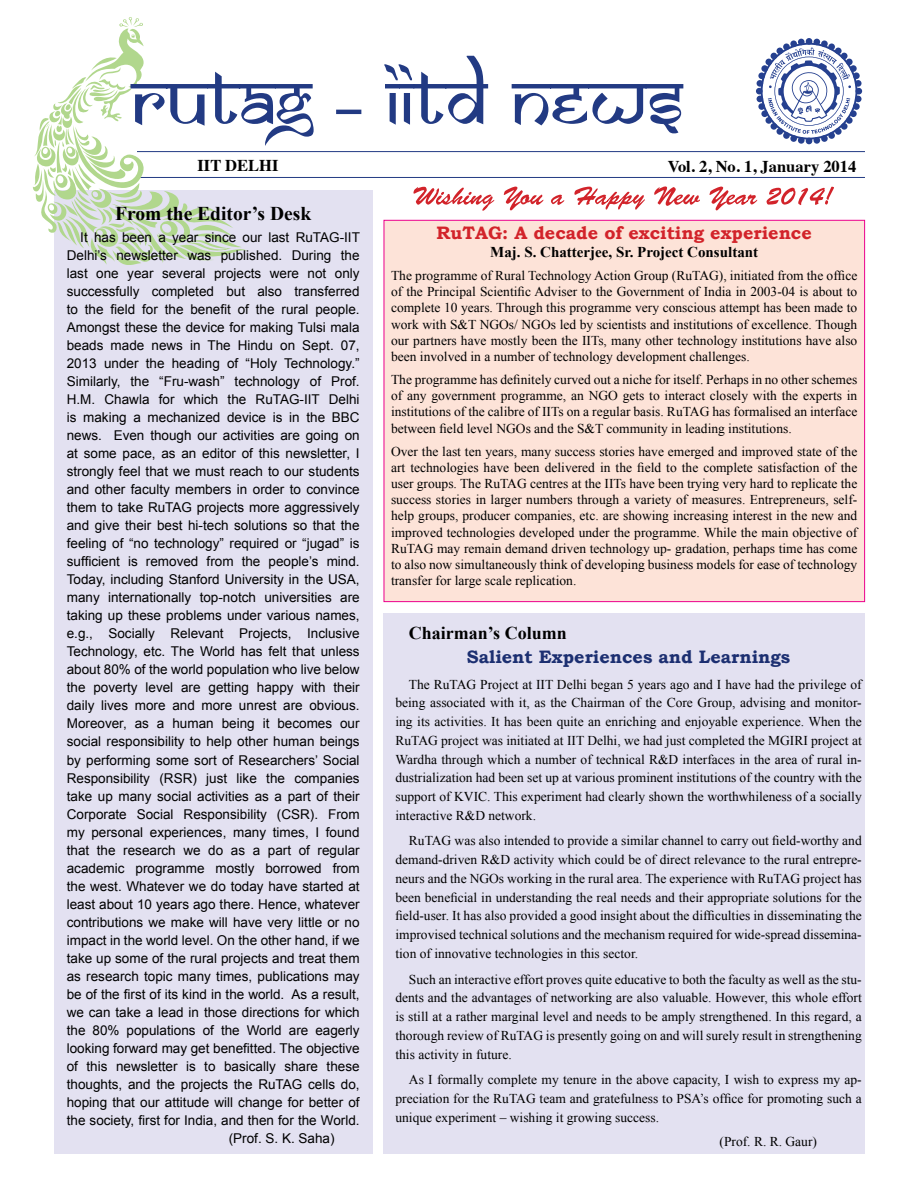
<style>
.page{position:relative;width:919px;height:1204px;background:#fff}
.page>*{position:absolute;margin:0;border:0;box-sizing:border-box;transform-origin:0 0}
.t1{font:700 19.5px "Times New Roman";color:#000}
.t2{font:700 18px "Bookman Old Style";color:#d2232a}
.t3{font:700 18px "Bookman Old Style";color:#1c2f71}
.t4{font:700 18px "Times New Roman";color:#000}
.t5{font:700 16.5px "Times";color:#000}
.t6{font:700 15px "Times New Roman";color:#000}
.t7{font:13.5px/18.8px "Times New Roman";color:#000;text-align:justify}
.t8{font:13.5px "Arial";color:#000}
</style>
<div class="page">
<hr style="left:137px;top:151px;width:728px;height:1px;background:#223a83">
<hr style="left:137px;top:177px;width:728px;height:1px;background:#223a83">
<div style="left:384px;top:220px;width:481px;height:382px;background:#fde3d8;border:1px solid #ec008c"></div>
<div style="left:384px;top:613px;width:480px;height:540px;background:#e3e1f1"></div>
<div style="left:54px;top:190px;width:318px;height:963px;background:#e3e1f1"></div>
<svg style="left:33px;top:17px;width:214px;height:247px"></svg>
<svg style="left:130px;top:56px;width:553px;height:90px"></svg>
<svg style="left:756px;top:39px;width:105px;height:105px"></svg>
<svg style="left:413px;top:186px;width:421px;height:25px"></svg>
<p class="t5" style="left:198px;top:149px;width:82px">IIT DELHI</p>
<h1 class="t1" style="left:115px;top:199px;width:197px">From the Editor’s Desk</h1>
<p class="t8" style="left:80px;top:230px;width:281px">It has been a year since our last RuTAG-IIT</p>
<p class="t8" style="left:67px;top:248px;width:294px">Delhi’s newsletter was published. During the</p>
<p class="t8" style="left:67px;top:266px;width:294px">last one year several projects were not only</p>
<p class="t8" style="left:67px;top:284px;width:294px">successfully completed but also transferred</p>
<p class="t8" style="left:67px;top:302px;width:294px">to the field for the benefit of the rural people.</p>
<p class="t8" style="left:67px;top:320px;width:294px">Amongst these the device for making Tulsi mala</p>
<p class="t8" style="left:67px;top:338px;width:294px">beads made news in The Hindu on Sept. 07,</p>
<p class="t8" style="left:67px;top:356px;width:294px">2013 under the heading of “Holy Technology.”</p>
<p class="t8" style="left:67px;top:374px;width:294px">Similarly, the “Fru-wash” technology of Prof.</p>
<p class="t8" style="left:67px;top:392px;width:294px">H.M. Chawla for which the RuTAG-IIT Delhi</p>
<p class="t8" style="left:67px;top:410px;width:294px">is making a mechanized device is in the BBC</p>
<p class="t8" style="left:67px;top:428px;width:294px">news. Even though our activities are going on</p>
<p class="t8" style="left:67px;top:446px;width:294px">at some pace, as an editor of this newsletter, I</p>
<p class="t8" style="left:67px;top:464px;width:294px">strongly feel that we must reach to our students</p>
<p class="t8" style="left:67px;top:482px;width:294px">and other faculty members in order to convince</p>
<p class="t8" style="left:67px;top:500px;width:294px">them to take RuTAG projects more aggressively</p>
<p class="t8" style="left:67px;top:518px;width:294px">and give their best hi-tech solutions so that the</p>
<p class="t8" style="left:67px;top:536px;width:294px">feeling of “no technology” required or “jugad” is</p>
<p class="t8" style="left:67px;top:554px;width:294px">sufficient is removed from the people’s mind.</p>
<p class="t8" style="left:67px;top:572px;width:294px">Today, including Stanford University in the USA,</p>
<p class="t8" style="left:67px;top:590px;width:294px">many internationally top-notch universities are</p>
<p class="t8" style="left:67px;top:608px;width:294px">taking up these problems under various names,</p>
<p class="t8" style="left:67px;top:626px;width:294px">e.g., Socially Relevant Projects, Inclusive</p>
<p class="t8" style="left:67px;top:644px;width:294px">Technology, etc. The World has felt that unless</p>
<p class="t8" style="left:67px;top:662px;width:294px">about 80% of the world population who live below</p>
<p class="t8" style="left:67px;top:680px;width:294px">the poverty level are getting happy with their</p>
<p class="t8" style="left:67px;top:698px;width:294px">daily lives more and more unrest are obvious.</p>
<p class="t8" style="left:67px;top:716px;width:294px">Moreover, as a human being it becomes our</p>
<p class="t8" style="left:67px;top:734px;width:294px">social responsibility to help other human beings</p>
<p class="t8" style="left:67px;top:752px;width:294px">by performing some sort of Researchers’ Social</p>
<p class="t8" style="left:67px;top:770px;width:294px">Responsibility (RSR) just like the companies</p>
<p class="t8" style="left:67px;top:788px;width:294px">take up many social activities as a part of their</p>
<p class="t8" style="left:67px;top:806px;width:294px">Corporate Social Responsibility (CSR). From</p>
<p class="t8" style="left:67px;top:824px;width:294px">my personal experiences, many times, I found</p>
<p class="t8" style="left:67px;top:842px;width:294px">that the research we do as a part of regular</p>
<p class="t8" style="left:67px;top:860px;width:294px">academic programme mostly borrowed from</p>
<p class="t8" style="left:67px;top:878px;width:294px">the west. Whatever we do today have started at</p>
<p class="t8" style="left:67px;top:896px;width:294px">least about 10 years ago there. Hence, whatever</p>
<p class="t8" style="left:67px;top:914px;width:294px">contributions we make will have very little or no</p>
<p class="t8" style="left:67px;top:932px;width:294px">impact in the world level. On the other hand, if we</p>
<p class="t8" style="left:67px;top:950px;width:294px">take up some of the rural projects and treat them</p>
<p class="t8" style="left:67px;top:968px;width:294px">as research topic many times, publications may</p>
<p class="t8" style="left:67px;top:986px;width:294px">be of the first of its kind in the world. As a result,</p>
<p class="t8" style="left:67px;top:1004px;width:294px">we can take a lead in those directions for which</p>
<p class="t8" style="left:67px;top:1022px;width:294px">the 80% populations of the World are eagerly</p>
<p class="t8" style="left:67px;top:1040px;width:294px">looking forward may get benefitted. The objective</p>
<p class="t8" style="left:67px;top:1058px;width:294px">of this newsletter is to basically share these</p>
<p class="t8" style="left:67px;top:1076px;width:294px">thoughts, and the projects the RuTAG cells do,</p>
<p class="t8" style="left:67px;top:1094px;width:294px">hoping that our attitude will change for better of</p>
<p class="t8" style="left:67px;top:1112px;width:294px">the society, first for India, and then for the World.</p>
<p class="t8" style="left:229px;top:1130px;width:107px">(Prof. S. K. Saha)</p>
<p class="t5" style="left:668px;top:150px;width:190px">Vol. 2, No. 1, January 2014</p>
<h2 class="t2" style="left:437px;top:222px;width:377px">RuTAG: A decade of exciting experience</h2>
<p class="t6" style="left:490px;top:241px;width:269px">Maj. S. Chatterjee, Sr. Project Consultant</p>
<p class="t7" style="left:391px;top:267px;width:468px;line-height:16.2px">The programme of Rural Technology Action Group (RuTAG), initiated from the office of the Principal Scientific Adviser to the Government of India in 2003-04 is about to complete 10 years. Through this programme very conscious attempt has been made to work with S&amp;T NGOs/ NGOs led by scientists and institutions of excellence. Though our partners have mostly been the IITs, many other technology institutions have also been involved in a number of technology development challenges.</p>
<p class="t7" style="left:391px;top:371px;width:468px;line-height:16.2px">The programme has definitely curved out a niche for itself. Perhaps in no other schemes of any government programme, an NGO gets to interact closely with the experts in institutions of the calibre of IITs on a regular basis. RuTAG has formalised an interface between field level NGOs and the S&amp;T community in leading institutions.</p>
<p class="t7" style="left:391px;top:442px;width:468px;line-height:16.2px">Over the last ten years, many success stories have emerged and improved state of the art technologies have been delivered in the field to the complete satisfaction of the user groups. The RuTAG centres at the IITs have been trying very hard to replicate the success stories in larger numbers through a variety of measures. Entrepreneurs, self&shy;help groups, producer companies, etc. are showing increasing interest in the new and improved technologies developed under the programme. While the main objective of RuTAG may remain demand driven technology up- gradation, perhaps time has come to also now simultaneously think of developing business models for ease of technology transfer for large scale replication.</p>
<h2 class="t4" style="left:409px;top:620px;width:159px">Chairman’s Column</h2>
<h2 class="t3" style="left:467px;top:646px;width:325px">Salient Experiences and Learnings</h2>
<p class="t7" style="left:395px;top:674px;width:468px;text-indent:14px">The RuTAG Project at IIT Delhi began 5 years ago and I have had the privilege of being associated with it, as the Chairman of the Core Group, advising and monitor&shy;ing its activities. It has been quite an enriching and enjoyable experience. When the RuTAG project was initiated at IIT Delhi, we had just completed the MGIRI project at Wardha through which a number of technical R&amp;D interfaces in the area of rural in&shy;dustrialization had been set up at various prominent institutions of the country with the support of KVIC. This experiment had clearly shown the worthwhileness of a socially interactive R&amp;D network.</p>
<p class="t7" style="left:395px;top:831px;width:468px;text-indent:14px">RuTAG was also intended to provide a similar channel to carry out field-worthy and demand-driven R&amp;D activity which could be of direct relevance to the rural entrepre&shy;neurs and the NGOs working in the rural area. The experience with RuTAG project has been beneficial in understanding the real needs and their appropriate solutions for the field-user. It has also provided a good insight about the difficulties in disseminating the improvised technical solutions and the mechanism required for wide-spread dissemina&shy;tion of innovative technologies in this sector.</p>
<p class="t7" style="left:395px;top:969px;width:468px;text-indent:14px">Such an interactive effort proves quite educative to both the faculty as well as the stu&shy;dents and the advantages of networking are also valuable. However, this whole effort is still at a rather marginal level and needs to be amply strengthened. In this regard, a thorough review of RuTAG is presently going on and will surely result in strengthening this activity in future.</p>
<p class="t7" style="left:395px;top:1069px;width:468px;text-indent:14px">As I formally complete my tenure in the above capacity, I wish to express my ap&shy;preciation for the RuTAG team and gratefulness to PSA’s office for promoting such a unique experiment – wishing it growing success.</p>
<p class="t7" style="left:719px;top:1132px;width:99px">(Prof. R. R. Gaur)</p>
</div>
